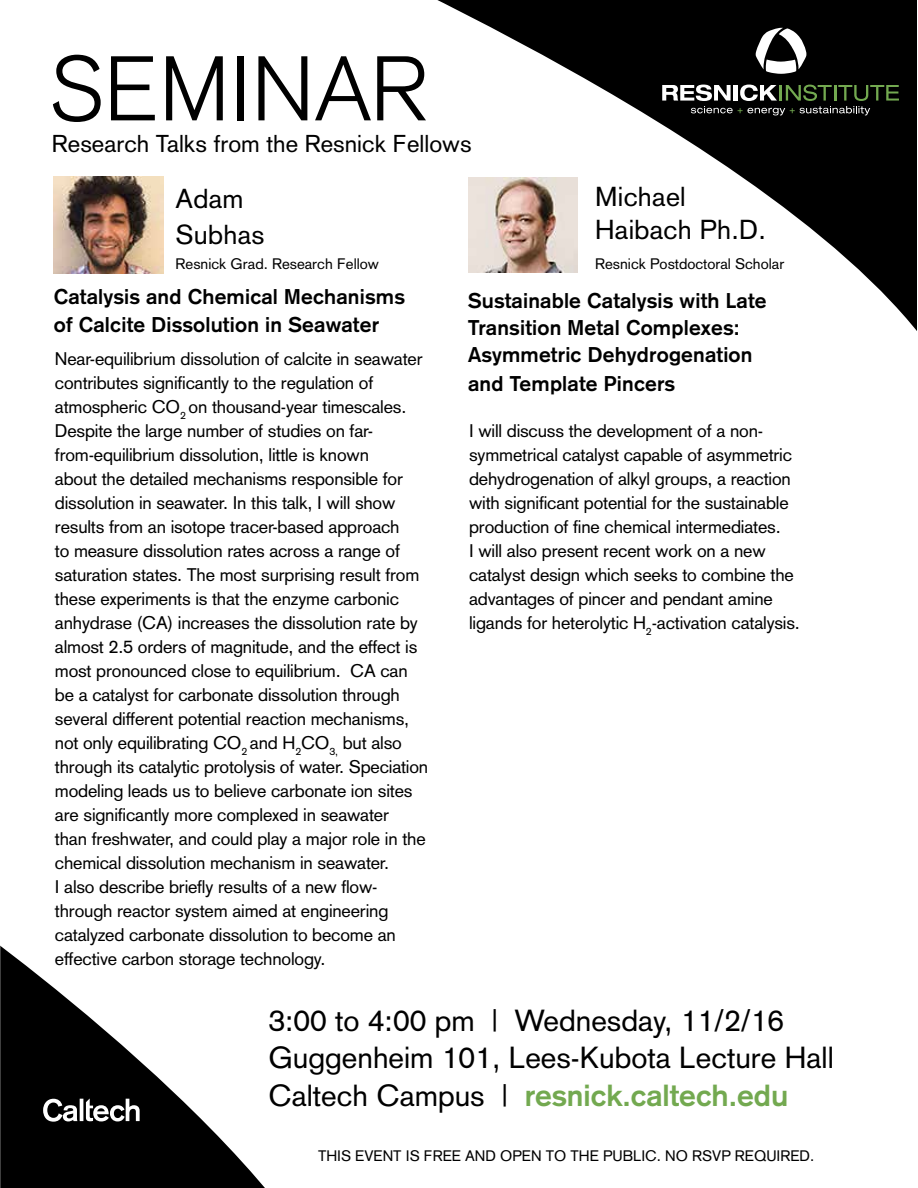
<style>
.page{position:relative;width:918px;height:1188px;background:#fff}
.page>*{position:absolute;margin:0;border:0;box-sizing:border-box;transform-origin:0 0}
.t1{font:300 90px "Akzidenz Grotesk";letter-spacing:.01em;color:#000}
.t2{font:30px/37.5px "Akzidenz Grotesk";color:#000}
.t3{font:27px/32.4px "Akzidenz Grotesk";letter-spacing:.01em;color:#000}
.t4{font:24px "Akzidenz Grotesk";color:#000}
.t5{font:700 21px/27.5px "Akzidenz Grotesk";letter-spacing:.01em;color:#000}
.t6{font:18px/24px "Akzidenz Grotesk";letter-spacing:-.01em;color:#000}
.t7{font:15px "Akzidenz Grotesk";color:#000}
.s1{font-weight:700;color:#73a950}
</style>
<div class="page">
<svg style="left:437px;top:0;width:480px;height:331px"></svg>
<svg style="left:0;top:945px;width:265px;height:243px;fill:#000"></svg>
<svg style="left:662px;top:85px;width:237px;height:30px;background:#3b4138"></svg>
<svg style="left:756px;top:28px;width:50px;height:46px"></svg>
<svg style="left:43px;top:1098px;width:97px;height:24px"></svg>
<img style="left:54px;top:177px;width:109px;height:96px">
<img style="left:469px;top:178px;width:109px;height:94px">
<h1 class="t1" style="left:49px;top:37px;width:379px">SEMINAR</h1>
<h3 class="t4" style="left:52px;top:129px;width:421px">Research Talks from the Resnick Fellows</h3>
<h3 class="t3" style="left:176px;top:180px;width:90px;line-height:36px">Adam<br>Subhas</h3>
<h3 class="t3" style="left:595px;top:181px;width:172px">Michael<br>Haibach Ph.D.</h3>
<p class="t7" style="left:176px;top:255px;width:205px">Resnick Grad. Research Fellow</p>
<p class="t7" style="left:595px;top:255px;width:191px">Resnick Postdoctoral Scholar</p>
<p class="t5" style="left:54px;top:282px;width:353px;line-height:28.5px">Catalysis and Chemical Mechanisms of Calcite Dissolution in Seawater</p>
<p class="t5" style="left:468px;top:287px;width:300px">Sustainable Catalysis with Late<br>Transition Metal Complexes:<br>Asymmetric Dehydrogenation and Template Pincers</p>
<p class="t6" style="left:55px;top:347px;width:375px">Near-equilibrium dissolution of calcite in seawater contributes significantly to the regulation of atmospheric CO<sub>2</sub> on thousand-year timescales.<br>Despite the large number of studies on far&shy;from-equilibrium dissolution, little is known<br>about the detailed mechanisms responsible for dissolution in seawater. In this talk, I will show results from an isotope tracer-based approach<br>to measure dissolution rates across a range of saturation states. The most surprising result from these experiments is that the enzyme carbonic anhydrase (CA) increases the dissolution rate by almost 2.5 orders of magnitude, and the effect is most pronounced close to equilibrium. CA can be a catalyst for carbonate dissolution through several different potential reaction mechanisms, not only equilibrating CO<sub>2</sub> and H<sub>2</sub>CO<sub>3,</sub> but also through its catalytic protolysis of water. Speciation modeling leads us to believe carbonate ion sites are significantly more complexed in seawater<br>than freshwater, and could play a major role in the chemical dissolution mechanism in seawater.<br>I also describe briefly results of a new flow&shy;through reactor system aimed at engineering catalyzed carbonate dissolution to become an effective carbon storage technology.</p>
<p class="t6" style="left:469px;top:419px;width:332px">I will discuss the development of a non&shy;symmetrical catalyst capable of asymmetric dehydrogenation of alkyl groups, a reaction with significant potential for the sustainable production of fine chemical intermediates.<br>I will also present recent work on a new catalyst design which seeks to combine the advantages of pincer and pendant amine ligands for heterolytic H<sub>2</sub>-activation catalysis.</p>
<h2 class="t2" style="left:268px;top:1001px;width:567px">3:00 to 4:00 pm | Wednesday, 11/2/16<br>Guggenheim 101, Lees-Kubota Lecture Hall<br>Caltech Campus | <span class="s1">resnick.caltech.edu</span></h2>
<p class="t7" style="left:318px;top:1147px;width:498px">THIS EVENT IS FREE AND OPEN TO THE PUBLIC. NO RSVP REQUIRED.</p>
</div>
